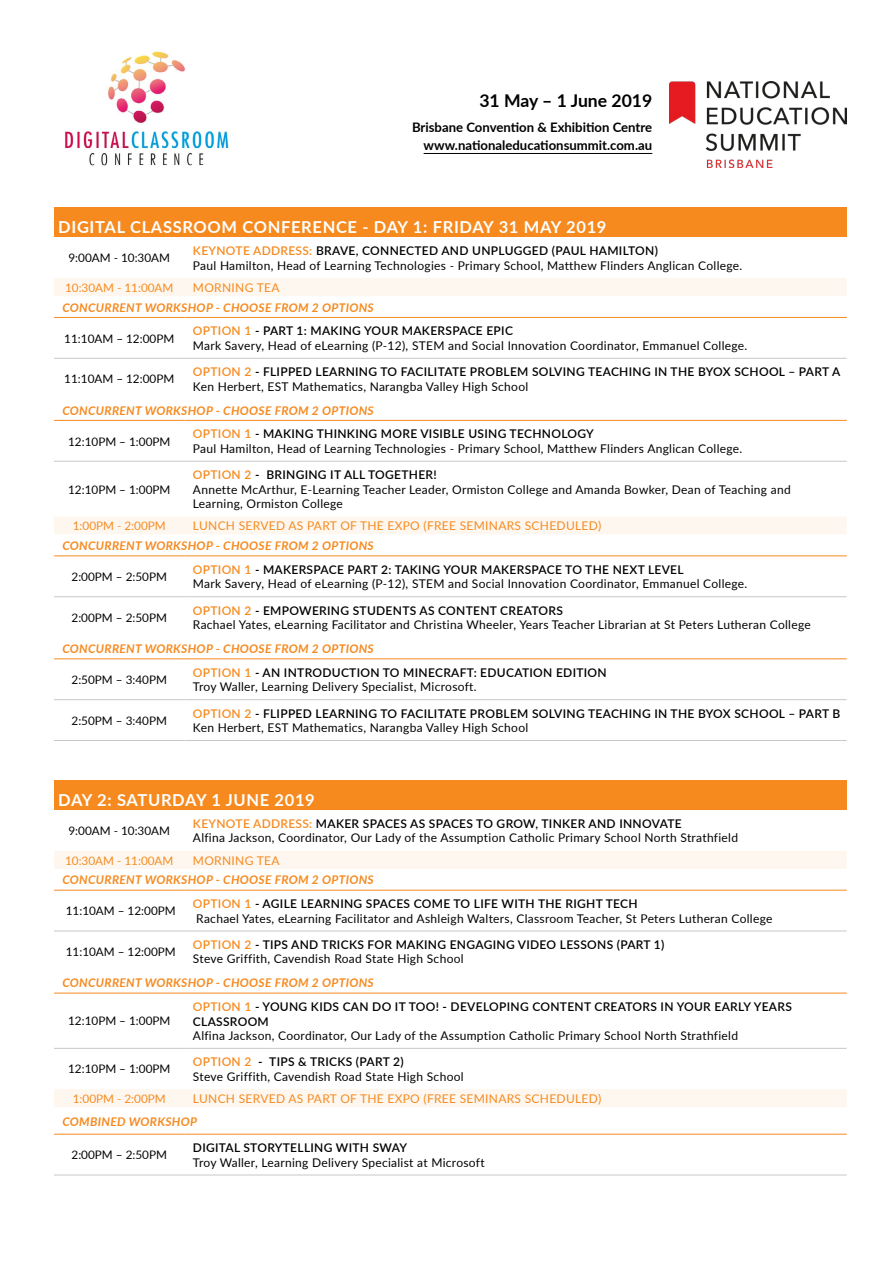
<style>
.page{position:relative;width:893px;height:1263px;background:#fff}
.page>*{position:absolute;margin:0;border:0;box-sizing:border-box;transform-origin:0 0}
.t1{font:700 17.55px "Lato";color:#000}
.t2{font:700 16.5px "Lato";letter-spacing:.04em;color:#fff}
.t3{font:700 13.2px/18.6px "Lato";color:#000;text-align:right}
.t4{font:12px/14.4px "Lato";letter-spacing:.025em;color:#000}
.t5{font:600 12px/14.4px "Lato";letter-spacing:.025em;color:#000}
.t6{font:italic 700 12px "Lato";letter-spacing:.025em;color:#f68a1f}
.t7{font:12px "Lato";letter-spacing:.025em;color:#f68a1f}
.t8{font:11.7px "Lato";color:#000}
.t9{font:11.7px "Lato";color:#f68a1f}
.s1{font-weight:600;color:#f68a1f}
.s2{font-weight:600}
.s3{color:#f68a1f}
.s4{font-weight:400}
</style>
<div class="page">
<img style="left:65px;top:51px;width:164px;height:115px">
<img style="left:670px;top:81px;width:177px;height:87px">
<div style="left:54px;top:207px;width:793px;height:30px;background:#f68a1f"></div>
<div style="left:54px;top:278px;width:793px;height:18px;background:#fef7ef"></div>
<svg style="left:54px;top:316px;width:793px;height:282px"></svg>
<hr style="left:54px;top:317px;width:131px;height:1px;background:#f68a1f">
<hr style="left:185px;top:317px;width:662px;height:1px;background:#f68a1f">
<hr style="left:54px;top:420px;width:131px;height:1px;background:#f68a1f">
<hr style="left:185px;top:420px;width:662px;height:1px;background:#f68a1f">
<hr style="left:54px;top:555px;width:131px;height:1px;background:#f68a1f">
<hr style="left:185px;top:555px;width:662px;height:1px;background:#f68a1f">
<hr style="left:54px;top:658px;width:131px;height:1px;background:#f68a1f">
<hr style="left:185px;top:658px;width:662px;height:1px;background:#f68a1f">
<hr style="left:54px;top:699px;width:131px;height:1px;background:#c7c8ca">
<hr style="left:185px;top:699px;width:662px;height:1px;background:#c7c8ca">
<hr style="left:54px;top:596px;width:131px;height:1px;background:#c7c8ca">
<hr style="left:185px;top:596px;width:662px;height:1px;background:#c7c8ca">
<hr style="left:54px;top:461px;width:131px;height:1px;background:#c7c8ca">
<hr style="left:185px;top:461px;width:662px;height:1px;background:#c7c8ca">
<hr style="left:54px;top:358px;width:131px;height:1px;background:#c7c8ca">
<hr style="left:185px;top:358px;width:662px;height:1px;background:#c7c8ca">
<hr style="left:54px;top:740px;width:131px;height:1px;background:#c7c8ca">
<hr style="left:185px;top:740px;width:662px;height:1px;background:#c7c8ca">
<div style="left:54px;top:780px;width:793px;height:30px;background:#f68a1f"></div>
<div style="left:54px;top:851px;width:793px;height:18px;background:#fef7ef"></div>
<svg style="left:54px;top:889px;width:793px;height:245px"></svg>
<hr style="left:54px;top:1134px;width:131px;height:1px;background:#f68a1f">
<hr style="left:185px;top:1134px;width:662px;height:1px;background:#f68a1f">
<hr style="left:54px;top:890px;width:131px;height:1px;background:#f68a1f">
<hr style="left:185px;top:890px;width:662px;height:1px;background:#f68a1f">
<hr style="left:54px;top:993px;width:131px;height:1px;background:#f68a1f">
<hr style="left:185px;top:993px;width:662px;height:1px;background:#f68a1f">
<hr style="left:54px;top:931px;width:131px;height:1px;background:#c7c8ca">
<hr style="left:185px;top:931px;width:662px;height:1px;background:#c7c8ca">
<hr style="left:54px;top:1048px;width:131px;height:1px;background:#c7c8ca">
<hr style="left:185px;top:1048px;width:662px;height:1px;background:#c7c8ca">
<hr style="left:54px;top:1175px;width:131px;height:1px;background:#c7c8ca">
<hr style="left:185px;top:1175px;width:662px;height:1px;background:#c7c8ca">
<hr style="left:424px;top:153px;width:228px;height:1px;background:#000">
<h1 class="t1" style="left:479px;top:88px;width:174px">31 May – 1 June 2019</h1>
<p class="t3" style="left:412px;top:117px;width:242px">Brisbane Convention &amp; Exhibition Centre www.nationaleducationsummit.com.au</p>
<h2 class="t2" style="left:58px;top:215px;width:550px">DIGITAL CLASSROOM CONFERENCE - DAY 1: FRIDAY 31 MAY 2019</h2>
<p class="t8" style="left:68px;top:251px;width:103px">9:00AM - 10:30AM</p>
<p class="t4" style="left:193px;top:243px;width:551px"><span class="s1">KEYNOTE ADDRESS:</span> <span class="s2">BRAVE, CONNECTED AND UNPLUGGED (PAUL HAMILTON)<br></span>Paul Hamilton, Head of Learning Technologies - Primary School, Matthew Flinders Anglican College.</p>
<p class="t9" style="left:65px;top:281px;width:110px">10:30AM - 11:00AM</p>
<p class="t7" style="left:193px;top:281px;width:88px">MORNING TEA</p>
<p class="t6" style="left:62px;top:298px;width:313px">CONCURRENT WORKSHOP - CHOOSE FROM 2 OPTIONS</p>
<p class="t8" style="left:64px;top:332px;width:111px">11:10AM – 12:00PM</p>
<p class="t4" style="left:193px;top:324px;width:556px"><span class="s1">OPTION 1</span> <span class="s2">- PART 1: MAKING YOUR MAKERSPACE EPIC<br></span>Mark Savery, Head of eLearning (P-12), STEM and Social Innovation Coordinator, Emmanuel College.</p>
<p class="t8" style="left:64px;top:372px;width:111px">11:10AM – 12:00PM</p>
<p class="t5" style="left:193px;top:364px;width:649px"><span class="s3">OPTION 2</span> - FLIPPED LEARNING TO FACILITATE PROBLEM SOLVING TEACHING IN THE BYOX SCHOOL – PART A<br><span class="s4">Ken Herbert, EST Mathematics, Narangba Valley High School</span></p>
<p class="t6" style="left:62px;top:401px;width:313px">CONCURRENT WORKSHOP - CHOOSE FROM 2 OPTIONS</p>
<p class="t8" style="left:68px;top:435px;width:104px">12:10PM – 1:00PM</p>
<p class="t4" style="left:193px;top:427px;width:551px"><span class="s1">OPTION 1</span> <span class="s2">- MAKING THINKING MORE VISIBLE USING TECHNOLOGY<br></span>Paul Hamilton, Head of Learning Technologies - Primary School, Matthew Flinders Anglican College.</p>
<p class="t8" style="left:68px;top:483px;width:104px">12:10PM – 1:00PM</p>
<p class="t4" style="left:193px;top:467px;width:599px"><span class="s1">OPTION 2</span> <span class="s2">- BRINGING IT ALL TOGETHER!<br></span>Annette McArthur, E-Learning Teacher Leader, Ormiston College and Amanda Bowker, Dean of Teaching and<br>Learning, Ormiston College</p>
<p class="t9" style="left:73px;top:519px;width:94px">1:00PM - 2:00PM</p>
<p class="t7" style="left:193px;top:519px;width:410px">LUNCH SERVED AS PART OF THE EXPO (FREE SEMINARS SCHEDULED)</p>
<p class="t6" style="left:62px;top:537px;width:313px">CONCURRENT WORKSHOP - CHOOSE FROM 2 OPTIONS</p>
<p class="t8" style="left:72px;top:570px;width:97px">2:00PM – 2:50PM</p>
<p class="t4" style="left:193px;top:562px;width:556px"><span class="s1">OPTION 1</span> <span class="s2">- MAKERSPACE PART 2: TAKING YOUR MAKERSPACE TO THE NEXT LEVEL<br></span>Mark Savery, Head of eLearning (P-12), STEM and Social Innovation Coordinator, Emmanuel College.</p>
<p class="t8" style="left:72px;top:611px;width:97px">2:00PM – 2:50PM</p>
<p class="t4" style="left:193px;top:603px;width:619px"><span class="s1">OPTION 2</span> <span class="s2">- EMPOWERING STUDENTS AS CONTENT CREATORS<br></span>Rachael Yates, eLearning Facilitator and Christina Wheeler, Years Teacher Librarian at St Peters Lutheran College</p>
<p class="t6" style="left:62px;top:640px;width:313px">CONCURRENT WORKSHOP - CHOOSE FROM 2 OPTIONS</p>
<p class="t8" style="left:72px;top:673px;width:97px">2:50PM – 3:40PM</p>
<p class="t4" style="left:193px;top:665px;width:415px"><span class="s1">OPTION 1</span> <span class="s2">- AN INTRODUCTION TO MINECRAFT: EDUCATION EDITION<br></span>Troy Waller, Learning Delivery Specialist, Microsoft.</p>
<p class="t8" style="left:72px;top:714px;width:97px">2:50PM – 3:40PM</p>
<p class="t5" style="left:193px;top:706px;width:649px"><span class="s3">OPTION 2</span> - FLIPPED LEARNING TO FACILITATE PROBLEM SOLVING TEACHING IN THE BYOX SCHOOL – PART B<br><span class="s4">Ken Herbert, EST Mathematics, Narangba Valley High School</span></p>
<h2 class="t2" style="left:58px;top:787px;width:258px">DAY 2: SATURDAY 1 JUNE 2019</h2>
<p class="t8" style="left:68px;top:824px;width:103px">9:00AM - 10:30AM</p>
<p class="t4" style="left:193px;top:816px;width:547px"><span class="s1">KEYNOTE ADDRESS:</span> <span class="s2">MAKER SPACES AS SPACES TO GROW, TINKER AND INNOVATE<br></span>Alfina Jackson, Coordinator, Our Lady of the Assumption Catholic Primary School North Strathfield</p>
<p class="t9" style="left:65px;top:853px;width:110px">10:30AM - 11:00AM</p>
<p class="t7" style="left:193px;top:853px;width:88px">MORNING TEA</p>
<p class="t6" style="left:62px;top:871px;width:313px">CONCURRENT WORKSHOP - CHOOSE FROM 2 OPTIONS</p>
<p class="t8" style="left:66px;top:904px;width:111px">11:10AM – 12:00PM</p>
<p class="t4" style="left:193px;top:896px;width:581px"><span class="s1">OPTION 1</span> <span class="s2">- AGILE LEARNING SPACES COME TO LIFE WITH THE RIGHT TECH<br></span>Rachael Yates, eLearning Facilitator and Ashleigh Walters, Classroom Teacher, St Peters Lutheran College</p>
<p class="t8" style="left:66px;top:945px;width:111px">11:10AM – 12:00PM</p>
<p class="t5" style="left:193px;top:937px;width:473px"><span class="s3">OPTION 2</span> - TIPS AND TRICKS FOR MAKING ENGAGING VIDEO LESSONS (PART 1)<br><span class="s4">Steve Griffith, Cavendish Road State High School</span></p>
<p class="t6" style="left:62px;top:974px;width:313px">CONCURRENT WORKSHOP - CHOOSE FROM 2 OPTIONS</p>
<p class="t8" style="left:68px;top:1014px;width:104px">12:10PM – 1:00PM</p>
<p class="t5" style="left:193px;top:999px;width:600px"><span class="s3">OPTION 1</span> - YOUNG KIDS CAN DO IT TOO! - DEVELOPING CONTENT CREATORS IN YOUR EARLY YEARS<br>CLASSROOM</p>
<p class="t4" style="left:193px;top:1028px;width:547px">Alfina Jackson, Coordinator, Our Lady of the Assumption Catholic Primary School North Strathfield</p>
<p class="t8" style="left:68px;top:1062px;width:104px">12:10PM – 1:00PM</p>
<p class="t4" style="left:193px;top:1055px;width:272px"><span class="s1">OPTION 2</span> <span class="s2">- TIPS &amp; TRICKS (PART 2)<br></span>Steve Griffith, Cavendish Road State High School</p>
<p class="t9" style="left:73px;top:1092px;width:94px">1:00PM - 2:00PM</p>
<p class="t7" style="left:193px;top:1092px;width:410px">LUNCH SERVED AS PART OF THE EXPO (FREE SEMINARS SCHEDULED)</p>
<p class="t6" style="left:62px;top:1112px;width:136px">COMBINED WORKSHOP</p>
<p class="t8" style="left:72px;top:1148px;width:97px">2:00PM – 2:50PM</p>
<p class="t5" style="left:193px;top:1140px;width:216px">DIGITAL STORYTELLING WITH SWAY</p>
<p class="t4" style="left:193px;top:1155px;width:293px">Troy Waller, Learning Delivery Specialist at Microsoft</p>
</div>
